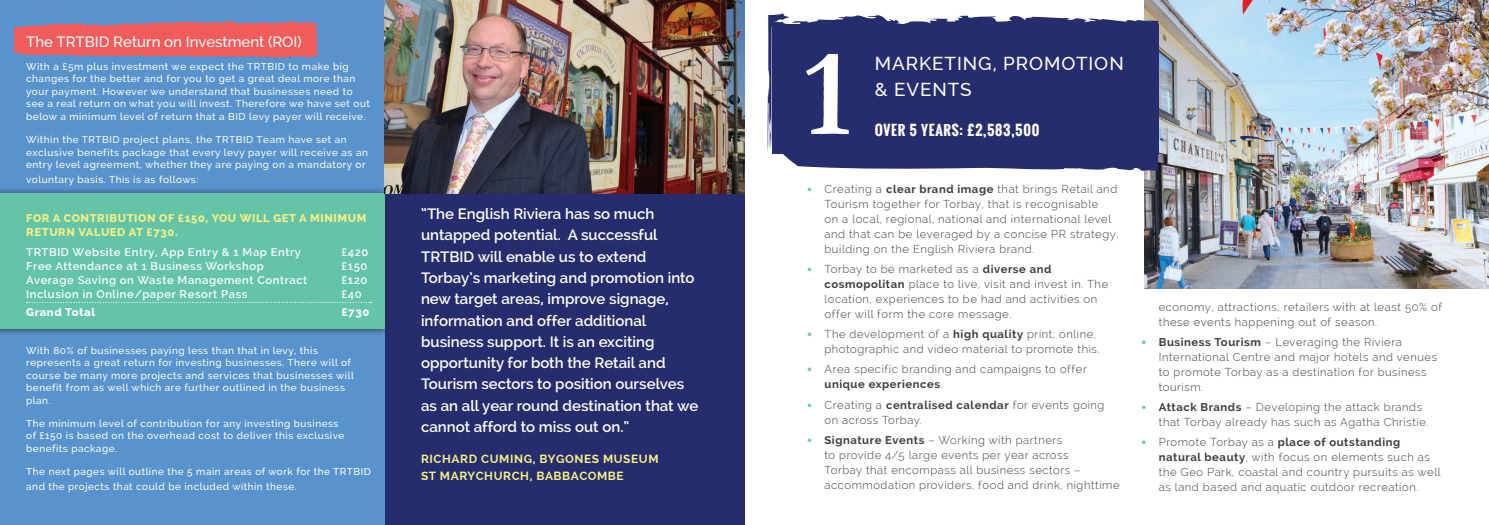
<style>
.page{position:relative;width:1489px;height:525px;background:#fff}
.page>*{position:absolute;margin:0;border:0;box-sizing:border-box;transform-origin:0 0}
.t1{font:700 125px "Garamond";color:#fff}
.t2{font:500 18.75px/25px "Raleway";letter-spacing:.05em;color:#fff}
.t3{font:600 15px/21.2px "Raleway";color:#fff}
.t4{font:500 15px "Raleway";color:#fff}
.t5{font:700 13.75px "Oswald";letter-spacing:.05em;color:#fff}
.t6{font:700 11.88px/16.9px "Raleway";letter-spacing:.05em;color:#f6ee86}
.t7{font:300 11.25px/15px "Raleway";letter-spacing:.05em;color:#3e3e3f}
.t8{font:600 11.25px "Raleway";letter-spacing:.05em;color:#fff}
.t9{font:800 11.25px/13.8px "Raleway";letter-spacing:.05em;color:#f6ee86}
.t10{font:800 11.25px "Raleway";letter-spacing:.05em;color:#fff}
.t11{font:500 10px/12.5px "Raleway";letter-spacing:.05em;color:#fff}
.s1{font-family:"Interstate";font-weight:700;font-size:10px;color:#74c8af}
.s2{font-weight:700}
</style>
<div class="page">
<img style="left:1144px;top:0;width:344px;height:288px">
<svg style="left:767px;top:13px;width:391px;height:159px;fill:#262d6e"></svg>
<svg style="left:1227px;top:136px;width:50px;height:6px"></svg>
<div style="left:384px;top:0;width:360px;height:524px;background:#262d6e"></div>
<div style="left:0;top:0;width:384px;height:524px;background:#5893ce"></div>
<svg style="left:14px;top:21px;width:303px;height:36px"></svg>
<div style="left:0;top:186px;width:391px;height:150px;background:#231f20;opacity:.75"></div>
<div style="left:0;top:193px;width:384px;height:136px;background:#63c4a8"></div>
<img style="left:384px;top:0;width:360px;height:193px">
<svg style="left:27px;top:302px;width:344px;height:1px"></svg>
<h3 class="t4" style="left:26px;top:33px;width:277px">The TRTBID Return on Investment (ROI)</h3>
<p class="t11" style="left:26px;top:60px;width:345px">With a £5m plus investment we expect the TRTBID to make big changes for the better and for you to get a great deal more than your payment. However we understand that businesses need to see a real return on what you will invest. Therefore we have set out below a minimum level of return that a BID levy payer will receive.</p>
<p class="t11" style="left:26px;top:133px;width:343px">Within the TRTBID project plans, the TRTBID Team have set an exclusive benefits package that every levy payer will receive as an entry level agreement, whether they are paying on a mandatory or</p>
<p class="t11" style="left:26px;top:173px;width:174px">voluntary basis. This is as follows:</p>
<p class="t9" style="left:26px;top:211px;width:341px">FOR A CONTRIBUTION OF £150, YOU WILL GET A MINIMUM<br>RETURN VALUED AT £730.</p>
<p class="t8" style="left:26px;top:246px;width:276px">TRTBID Website Entry, App Entry &amp; 1 Map Entry</p>
<p class="t8" style="left:341px;top:246px;width:29px">£420</p>
<p class="t8" style="left:26px;top:260px;width:239px">Free Attendance at 1 Business Workshop</p>
<p class="t8" style="left:341px;top:260px;width:28px">£150</p>
<p class="t8" style="left:26px;top:273px;width:282px">Average Saving on Waste Management Contract</p>
<p class="t8" style="left:341px;top:273px;width:28px">£120</p>
<p class="t8" style="left:26px;top:287px;width:223px">Inclusion in Online/paper Resort Pass</p>
<p class="t8" style="left:341px;top:287px;width:22px">£40</p>
<p class="t10" style="left:26px;top:306px;width:71px">Grand Total</p>
<p class="t10" style="left:341px;top:306px;width:29px">£730</p>
<p class="t11" style="left:26px;top:344px;width:329px">With 80% of businesses paying less than that in levy, this represents a great return for investing businesses. There will of course be many more projects and services that businesses will benefit from as well which are further outlined in the business plan.</p>
<p class="t11" style="left:26px;top:417px;width:320px">The minimum level of contribution for any investing business of £150 is based on the overhead cost to deliver this exclusive benefits package.</p>
<p class="t11" style="left:26px;top:464px;width:346px;line-height:15px">The next pages will outline the 5 main areas of work for the TRTBID and the projects that could be included within these.</p>
<p class="t3" style="left:421px;top:203px;width:279px">“The English Riviera has so much untapped potential. A successful TRTBID will enable us to extend Torbay’s marketing and promotion into new target areas, improve signage, information and offer additional business support. It is an exciting opportunity for both the Retail and Tourism sectors to position ourselves as an all year round destination that we cannot afford to miss out on.”</p>
<p class="t6" style="left:421px;top:450px;width:239px">RICHARD CUMING, BYGONES MUSEUM<br>ST MARYCHURCH, BABBACOMBE</p>
<h1 class="t1" style="left:802px;top:20px;width:51px">1</h1>
<h2 class="t2" style="left:874px;top:51px;width:250px">MARKETING, PROMOTION &amp; EVENTS</h2>
<p class="t5" style="left:874px;top:120px;width:166px">OVER 5 YEARS: £2,583,500</p>
<p class="t7" style="left:824px;top:182px;width:296px;text-indent:-18px"><span class="s1">•</span> Creating a <span class="s2">clear brand image</span> that brings Retail and Tourism together for Torbay, that is recognisable<br>on a local, regional, national and international level and that can be leveraged by a concise PR strategy, building on the English Riviera brand.</p>
<p class="t7" style="left:824px;top:262px;width:285px;text-indent:-18px"><span class="s1">•</span> Torbay to be marketed as a <span class="s2">diverse and cosmopolitan</span> place to live, visit and invest in. The location, experiences to be had and activities on offer will form the core message.</p>
<p class="t7" style="left:824px;top:327px;width:276px;text-indent:-18px"><span class="s1">•</span> The development of a <span class="s2">high quality</span> print, online, photographic and video material to promote this.</p>
<p class="t7" style="left:824px;top:362px;width:264px;text-indent:-18px"><span class="s1">•</span> Area specific branding and campaigns to offer <span class="s2">unique experiences</span>.</p>
<p class="t7" style="left:824px;top:397px;width:281px;text-indent:-18px"><span class="s1">•</span> Creating a <span class="s2">centralised calendar</span> for events going on across Torbay.</p>
<p class="t7" style="left:824px;top:432px;width:296px;text-indent:-18px"><span class="s1">•</span> <span class="s2">Signature Events</span> – Working with partners<br>to provide 4/5 large events per year across<br>Torbay that encompass all business sectors – accommodation providers, food and drink, nighttime</p>
<p class="t7" style="left:1158px;top:299px;width:285px">economy, attractions, retailers with at least 50% of these events happening out of season.</p>
<p class="t7" style="left:1158px;top:334px;width:280px;text-indent:-18px"><span class="s1">•</span> <span class="s2">Business Tourism</span> – Leveraging the Riviera International Centre and major hotels and venues to promote Torbay as a destination for business tourism.</p>
<p class="t7" style="left:1158px;top:399px;width:271px;text-indent:-18px"><span class="s1">•</span> <span class="s2">Attack Brands</span> – Developing the attack brands that Torbay already has such as Agatha Christie.</p>
<p class="t7" style="left:1158px;top:434px;width:283px;text-indent:-18px"><span class="s1">•</span> Promote Torbay as a <span class="s2">place of outstanding natural beauty</span>, with focus on elements such as the Geo Park, coastal and country pursuits as well as land based and aquatic outdoor recreation.</p>
</div>
